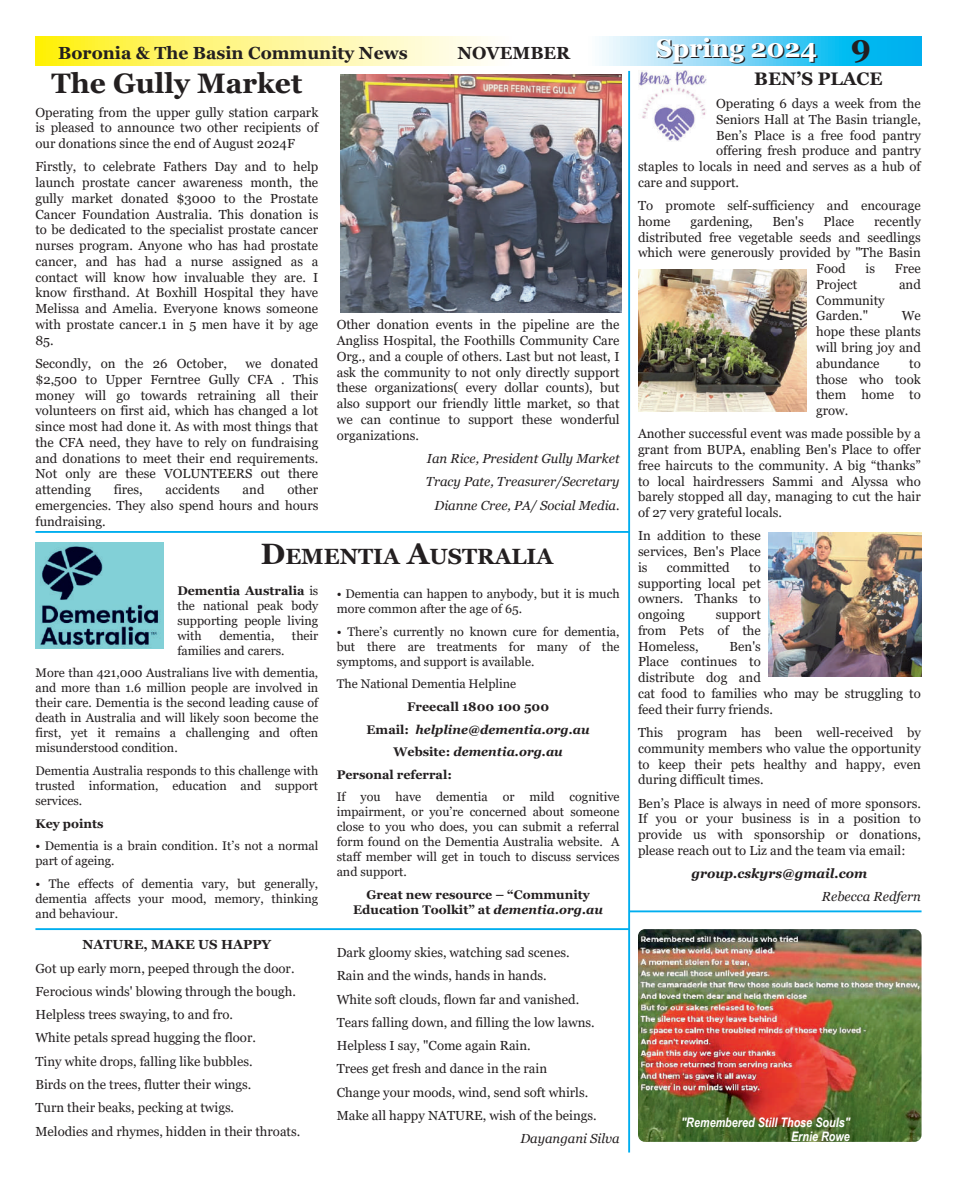
<style>
.page{position:relative;width:957px;height:1188px;background:#fff}
.page>*{position:absolute;margin:0;border:0;box-sizing:border-box;transform-origin:0 0}
.t1{font:700 28.12px "Georgia";color:#231f20}
.t2{font:700 25.62px "Georgia";color:#231f20}
.t3{font:700 22px "Georgia";color:#231f20}
.t4{font:700 18.12px "Georgia";color:#231f20}
.t5{font:700 17.5px "Georgia";color:#231f20}
.t6{font:13.12px/15.8px "Georgia";color:#231f20;text-align:justify}
.t7{font:italic 13.12px/23.2px "Georgia";color:#231f20;text-align:right}
.t8{font:italic 700 13.12px/14.5px "Arial Narrow";color:#fff;text-align:right}
.t9{font:italic 700 13.12px "Georgia";color:#231f20}
.t10{font:700 13.12px "Georgia";letter-spacing:.005em;color:#231f20}
.t11{font:12.5px/15px "Georgia";color:#231f20;text-align:justify}
.t12{font:700 12.5px/15px "Georgia";color:#231f20;text-align:center}
.t13{font:italic 700 12.5px "Georgia";color:#231f20}
.s1{font-size:31.25px}
.s2{font-size:29.38px}
.s3{font-weight:700}
.s4{font-style:normal}
.s5{font-style:italic}
</style>
<div class="page">
<svg style="left:35px;top:37px;width:886px;height:28px;background:#c7e9c0"></svg>
<img style="left:768px;top:532px;width:153px;height:144px">
<img style="left:638px;top:269px;width:169px;height:142px">
<img style="left:638px;top:71px;width:69px;height:70px">
<img style="left:340px;top:74px;width:281px;height:238px">
<hr style="left:35px;top:531px;width:594px;height:1px;background:#00aeef">
<img style="left:35px;top:542px;width:128px;height:106px">
<hr style="left:35px;top:927px;width:594px;height:2px;background:#00aeef">
<hr style="left:628px;top:71px;width:2px;height:1081px;background:#00aeef">
<img style="left:638px;top:928px;width:283px;height:213px;border-radius:7px">
<hr style="left:629px;top:910px;width:292px;height:2px;background:#00aeef">
<h3 class="t5" style="left:58px;top:43px;width:351px">Boronia &amp; The Basin Community News</h3>
<h3 class="t5" style="left:457px;top:43px;width:114px">NOVEMBER</h3>
<h2 class="t2" style="left:657px;top:35px;width:215px">Spring 2024 <span class="s1">9</span></h2>
<h1 class="t1" style="left:52px;top:67px;width:252px">The Gully Market</h1>
<p class="t6" style="left:35px;top:104px;width:284px">Operating from the upper gully station carpark is pleased to announce two other recipients of our donations since the end of August 2024F</p>
<p class="t6" style="left:35px;top:159px;width:284px">Firstly, to celebrate Fathers Day and to help launch prostate cancer awareness month, the gully market donated $3000 to the Prostate Cancer Foundation Australia. This donation is to be dedicated to the specialist prostate cancer nurses program. Anyone who has had prostate cancer, and has had a nurse assigned as a contact will know how invaluable they are. I know firsthand. At Boxhill Hospital they have Melissa and Amelia. Everyone knows someone with prostate cancer.1 in 5 men have it by age 85.</p>
<p class="t6" style="left:35px;top:355px;width:193px">Secondly, on the 26 October,</p>
<p class="t6" style="left:35px;top:355px;width:284px;text-indent:210px">we donated $2,500 to Upper Ferntree Gully CFA . This money will go towards retraining all their volunteers on first aid, which has changed a lot since most had done it. As with most things that the CFA need, they have to rely on fundraising and donations to meet their end requirements.<br>Not only are these VOLUNTEERS out there attending</p>
<p class="t6" style="left:35px;top:481px;width:284px;text-indent:252px">other emergencies. They also spend hours and hours fundraising.</p>
<p class="t6" style="left:114px;top:481px;width:31px">fires,</p>
<p class="t6" style="left:166px;top:481px;width:56px">accidents</p>
<p class="t6" style="left:243px;top:481px;width:23px">and</p>
<p class="t6" style="left:337px;top:317px;width:284px">Other donation events in the pipeline are the Angliss Hospital, the Foothills Community Care Org., and a couple of others. Last but not least, I ask the community to not only directly support these organizations( every dollar counts), but also support our friendly little market, so that we can continue to support these wonderful organizations.</p>
<p class="t7" style="left:426px;top:446px;width:195px">Ian Rice, President Gully Market<br>Tracy Pate, Treasurer/Secretary<br>Dianne Cree, PA/ Social Media.</p>
<h3 class="t3" style="left:261px;top:543px;width:294px"><span class="s2">D</span>EMENTIA <span class="s2">A</span>USTRALIA</h3>
<p class="t11" style="left:177px;top:582px;width:142px"><span class="s3">Dementia Australia</span> is the national peak body supporting people living with</p>
<p class="t11" style="left:219px;top:627px;width:57px">dementia,</p>
<p class="t11" style="left:292px;top:627px;width:28px">their</p>
<p class="t11" style="left:35px;top:639px;width:284px;line-height:22.5px;text-indent:142px">families and carers.<br>More than 421,000 Australians live with dementia,</p>
<p class="t11" style="left:35px;top:680px;width:284px">and more than 1.6 million people are involved in their care. Dementia is the second leading cause of death in Australia and will likely soon become the first, yet it remains a challenging and often misunderstood condition.</p>
<p class="t11" style="left:35px;top:762px;width:284px">Dementia Australia responds to this challenge with trusted information, education and support services.</p>
<p class="t12" style="left:35px;top:815px;width:70px">Key points</p>
<p class="t11" style="left:35px;top:837px;width:284px">• Dementia is a brain condition. It’s not a normal part of ageing.</p>
<p class="t11" style="left:35px;top:875px;width:284px">• The effects of dementia vary, but generally, dementia affects your mood, memory, thinking and behaviour.</p>
<p class="t10" style="left:83px;top:937px;width:190px">NATURE, MAKE US HAPPY</p>
<p class="t6" style="left:35px;top:956px;width:266px;line-height:23.2px;text-align:left">Got up early morn, peeped through the door.<br>Ferocious winds' blowing through the bough.<br>Helpless trees swaying, to and fro.<br>White petals spread hugging the floor.<br>Tiny white drops, falling like bubbles.<br>Birds on the trees, flutter their wings.<br>Turn their beaks, pecking at twigs.<br>Melodies and rhymes, hidden in their throats.</p>
<p class="t11" style="left:337px;top:586px;width:284px">• Dementia can happen to anybody, but it is much more common after the age of 65.</p>
<p class="t11" style="left:337px;top:624px;width:284px">• There’s currently no known cure for dementia, but there are treatments for many of the symptoms, and support is available.</p>
<p class="t11" style="left:337px;top:676px;width:181px">The National Dementia Helpline</p>
<p class="t12" style="left:407px;top:699px;width:143px">Freecall 1800 100 500</p>
<p class="t13" style="left:367px;top:721px;width:224px"><span class="s4">Email:</span> helpline@dementia.org.au</p>
<p class="t13" style="left:393px;top:744px;width:171px"><span class="s4">Website:</span> dementia.org.au</p>
<p class="t12" style="left:337px;top:766px;width:117px">Personal referral:</p>
<p class="t11" style="left:337px;top:789px;width:284px">If you have dementia or mild cognitive impairment, or you’re concerned about someone close to you who does, you can submit a referral form found on the Dementia Australia website. A staff member will get in touch to discuss services and support.</p>
<p class="t12" style="left:353px;top:886px;width:251px">Great new resource – “Community<br>Education Toolkit” at <span class="s5">dementia.org.au</span></p>
<p class="t6" style="left:337px;top:940px;width:261px;line-height:23.2px;text-align:left">Dark gloomy skies, watching sad scenes.<br>Rain and the winds, hands in hands.<br>White soft clouds, flown far and vanished.<br>Tears falling down, and filling the low lawns.<br>Helpless I say, "Come again Rain.<br>Trees get fresh and dance in the rain<br>Change your moods, wind, send soft whirls.<br>Make all happy NATURE, wish of the beings.</p>
<p class="t7" style="left:520px;top:1126px;width:101px">Dayangani Silva</p>
<h3 class="t4" style="left:754px;top:68px;width:130px">BEN’S PLACE</h3>
<p class="t6" style="left:716px;top:95px;width:206px">Operating 6 days a week from the</p>
<p class="t6" style="left:716px;top:111px;width:206px">Seniors Hall at The Basin triangle,</p>
<p class="t6" style="left:716px;top:127px;width:206px">Ben’s Place is a free food pantry</p>
<p class="t6" style="left:716px;top:143px;width:206px">offering fresh produce and pantry</p>
<p class="t6" style="left:638px;top:158px;width:284px">staples to locals in need and serves as a hub of</p>
<p class="t6" style="left:638px;top:174px;width:103px">care and support.</p>
<p class="t6" style="left:638px;top:197px;width:284px">To promote self-sufficiency and encourage home</p>
<p class="t6" style="left:690px;top:213px;width:64px">gardening,</p>
<p class="t6" style="left:772px;top:213px;width:33px">Ben's</p>
<p class="t6" style="left:823px;top:213px;width:32px">Place</p>
<p class="t6" style="left:874px;top:213px;width:48px">recently</p>
<p class="t6" style="left:638px;top:229px;width:284px">distributed free vegetable seeds and seedlings</p>
<p class="t6" style="left:638px;top:245px;width:284px">which were generously provided by "The Basin</p>
<p class="t6" style="left:816px;top:260px;width:31px">Food</p>
<p class="t6" style="left:865px;top:260px;width:11px">is</p>
<p class="t6" style="left:895px;top:260px;width:27px">Free</p>
<p class="t6" style="left:816px;top:276px;width:43px">Project</p>
<p class="t6" style="left:899px;top:276px;width:23px">and</p>
<p class="t6" style="left:816px;top:292px;width:70px">Community<br>Garden."</p>
<p class="t6" style="left:816px;top:308px;width:106px;text-indent:86px">We hope these plants will bring joy and abundance</p>
<p class="t6" style="left:816px;top:355px;width:106px;text-indent:93px">to those who took them home to grow.</p>
<p class="t6" style="left:638px;top:425px;width:284px">Another successful event was made possible by a grant from BUPA, enabling Ben's Place to offer free haircuts to the community. A big “thanks” to local hairdressers Sammi and Alyssa who barely stopped all day, managing to cut the hair of 27 very grateful locals.</p>
<p class="t6" style="left:638px;top:527px;width:124px">In addition to these services, Ben's Place is</p>
<p class="t6" style="left:667px;top:559px;width:64px">committed</p>
<p class="t6" style="left:638px;top:559px;width:124px;text-indent:111px">to supporting local pet owners. Thanks to ongoing</p>
<p class="t6" style="left:638px;top:606px;width:124px;text-indent:78px">support from Pets of the Homeless,</p>
<p class="t6" style="left:638px;top:638px;width:284px;text-align:left;text-indent:92px">Ben's<br>Place continues to<br>distribute dog and<br>cat food to families who may be struggling to feed their furry friends.</p>
<p class="t6" style="left:638px;top:724px;width:284px">This program has been well-received by community members who value the opportunity to keep their pets healthy and happy, even during difficult times.</p>
<p class="t6" style="left:638px;top:794px;width:284px">Ben’s Place is always in need of more sponsors.<br>If you or your business is in a position to provide us with sponsorship or donations, please reach out to Liz and the team via email:</p>
<p class="t9" style="left:691px;top:865px;width:177px">group.cskyrs@gmail.com</p>
<p class="t7" style="left:822px;top:884px;width:100px">Rebecca Redfern</p>
<p class="t8" style="left:681px;top:1114px;width:170px">"Remembered Still Those Souls"<br>Ernie Rowe</p>
</div>
